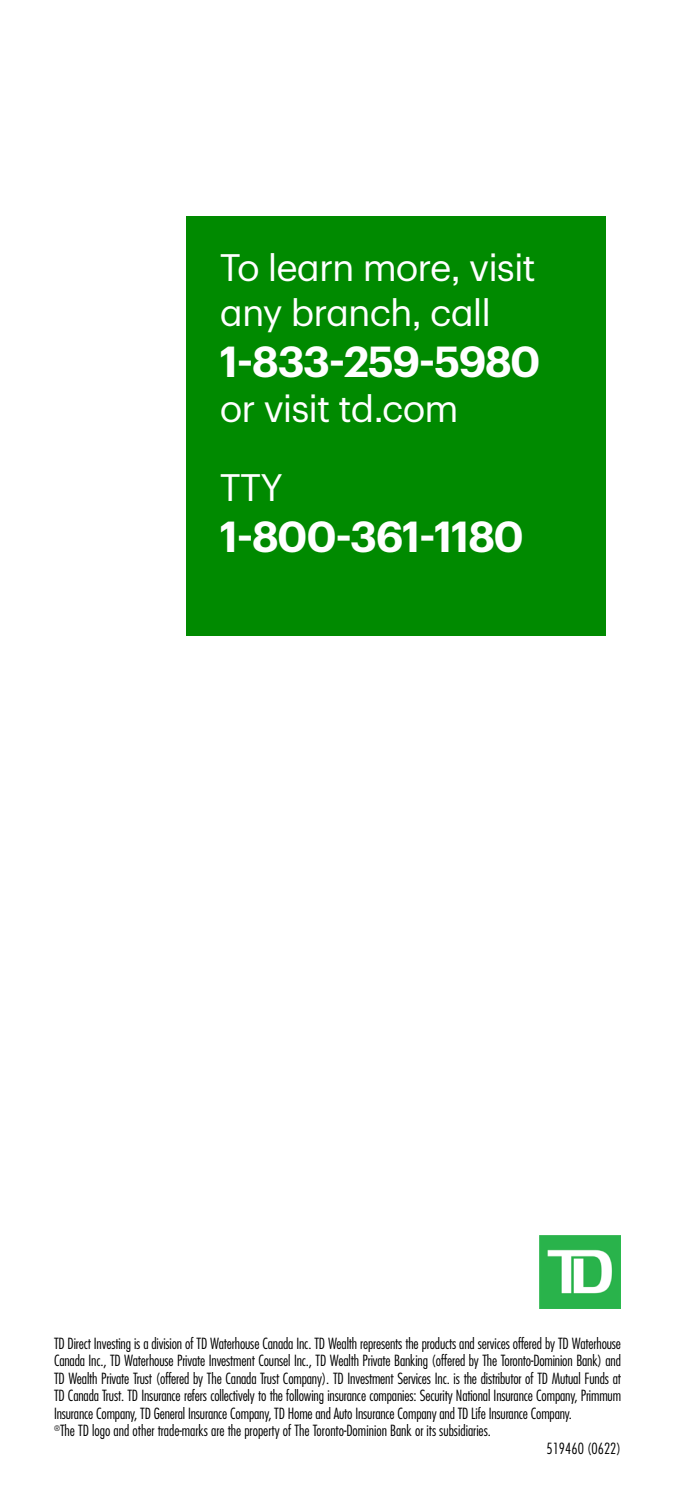
<style>
.page{position:relative;width:675px;height:1508px;background:#fff}
.page>*{position:absolute;margin:0;border:0;box-sizing:border-box;transform-origin:0 0}
.t1{font:600 42.5px "TD Graphik";letter-spacing:-.035em;color:#fff}
.t2{font:37.5px/45px "TD Graphik";letter-spacing:-.025em;color:#fff}
.t3{font:300 condensed 15px/17.5px "Futura Std";letter-spacing:-.01em;color:#000}
</style>
<div class="page">
<div style="left:186px;top:216px;width:420px;height:420px;background:#008a00"></div>
<img style="left:540px;top:1236px;width:81px;height:72px">
<p class="t2" style="left:220px;top:241px;width:318px">To learn more, visit any branch, call</p>
<p class="t1" style="left:220px;top:329px;width:322px">1-833-259-5980</p>
<p class="t2" style="left:220px;top:366px;width:240px;line-height:78.8px">or visit td.com<br>TTY</p>
<p class="t1" style="left:220px;top:503px;width:305px">1-800-361-1180</p>
<p class="t3" style="left:54px;top:1334px;width:569px">TD Direct Investing is a division of TD Waterhouse Canada Inc. TD Wealth represents the products and services offered by TD Waterhouse Canada Inc., TD Waterhouse Private Investment Counsel Inc., TD Wealth Private Banking (offered by The Toronto-Dominion Bank) and TD Wealth Private Trust (offered by The Canada Trust Company). TD Investment Services Inc. is the distributor of TD Mutual Funds at TD Canada Trust. TD Insurance refers collectively to the following insurance companies: Security National Insurance Company, Primmum Insurance Company, TD General Insurance Company, TD Home and Auto Insurance Company and TD Life Insurance Company.<br><sup>®</sup>The TD logo and other trade-marks are the property of The Toronto-Dominion Bank or its subsidiaries.</p>
<p class="t3" style="left:546px;top:1439px;width:76px">519460 (0622)</p>
</div>
